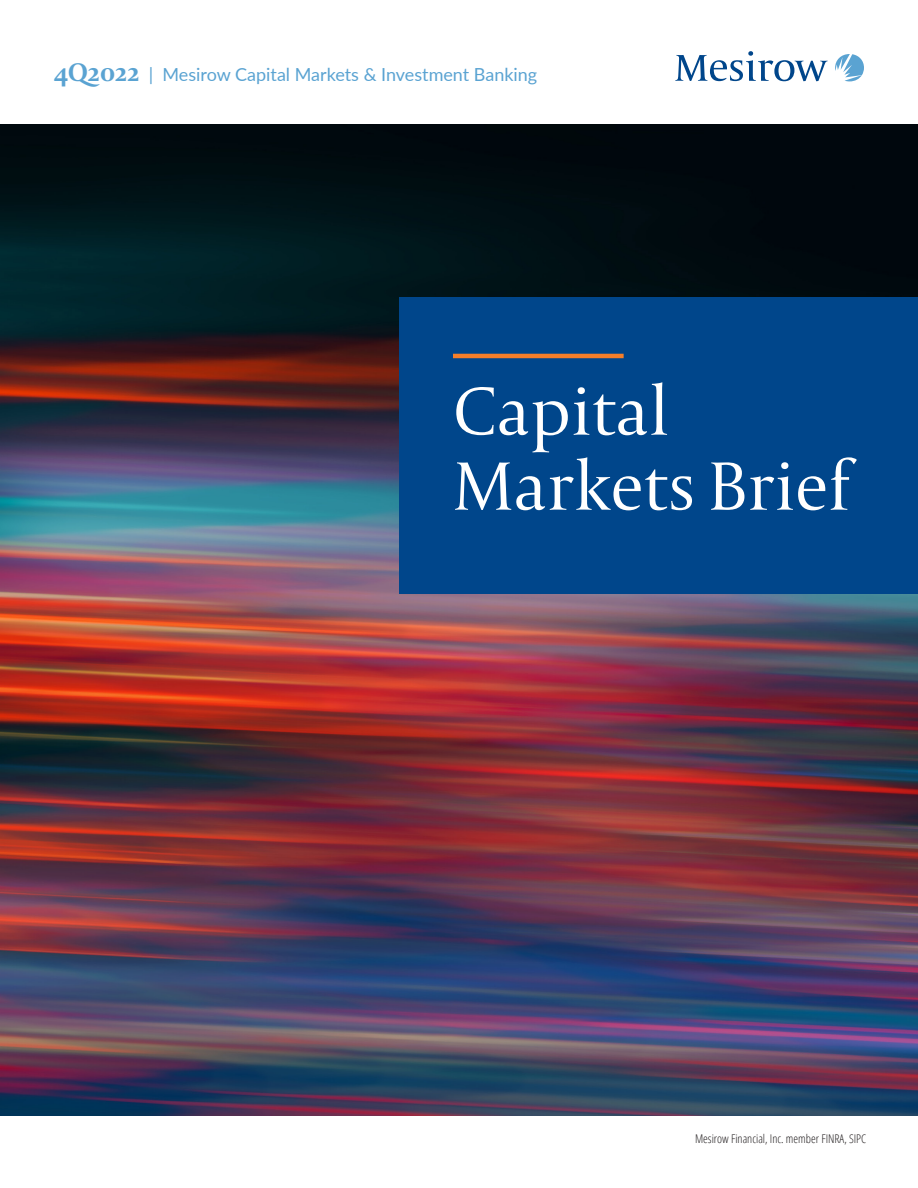
<style>
.page{position:relative;width:918px;height:1188px;background:#fff}
.page>*{position:absolute;margin:0;border:0;box-sizing:border-box;transform-origin:0 0}
._1___Cover_Title_B_K{font:300 72px/75px "Capitolium 2";letter-spacing:-.01em;color:#fff}
.t1{font:18px "Lato";color:#5aa3d2}
._9_Footnote{font:300 condensed 12px "Open Sans";color:#231f20}
.s1{font-family:"Capitolium 2";font-weight:700;font-size:27px}
</style>
<div class="page">
<svg style="left:835px;top:54px;width:29px;height:27px"></svg>
<svg style="left:675px;top:51px;width:153px;height:30px"></svg>
<img style="left:0;top:124px;width:918px;height:992px">
<div style="left:399px;top:297px;width:519px;height:297px;background:#00468b"></div>
<hr style="left:453px;top:354px;width:171px;height:4px;background:#f57e29">
<p class="t1" style="left:54px;top:62px;width:485px"><span class="s1">4Q2022</span> | Mesirow Capital Markets &amp; Investment Banking</p>
<p class="_1___Cover_Title_B_K" style="left:453px;top:372px;width:397px">Capital<br>Markets Brief</p>
<p class="_9_Footnote" style="left:695px;top:1131px;width:173px">Mesirow Financial, Inc. member FINRA, SIPC</p>
</div>
